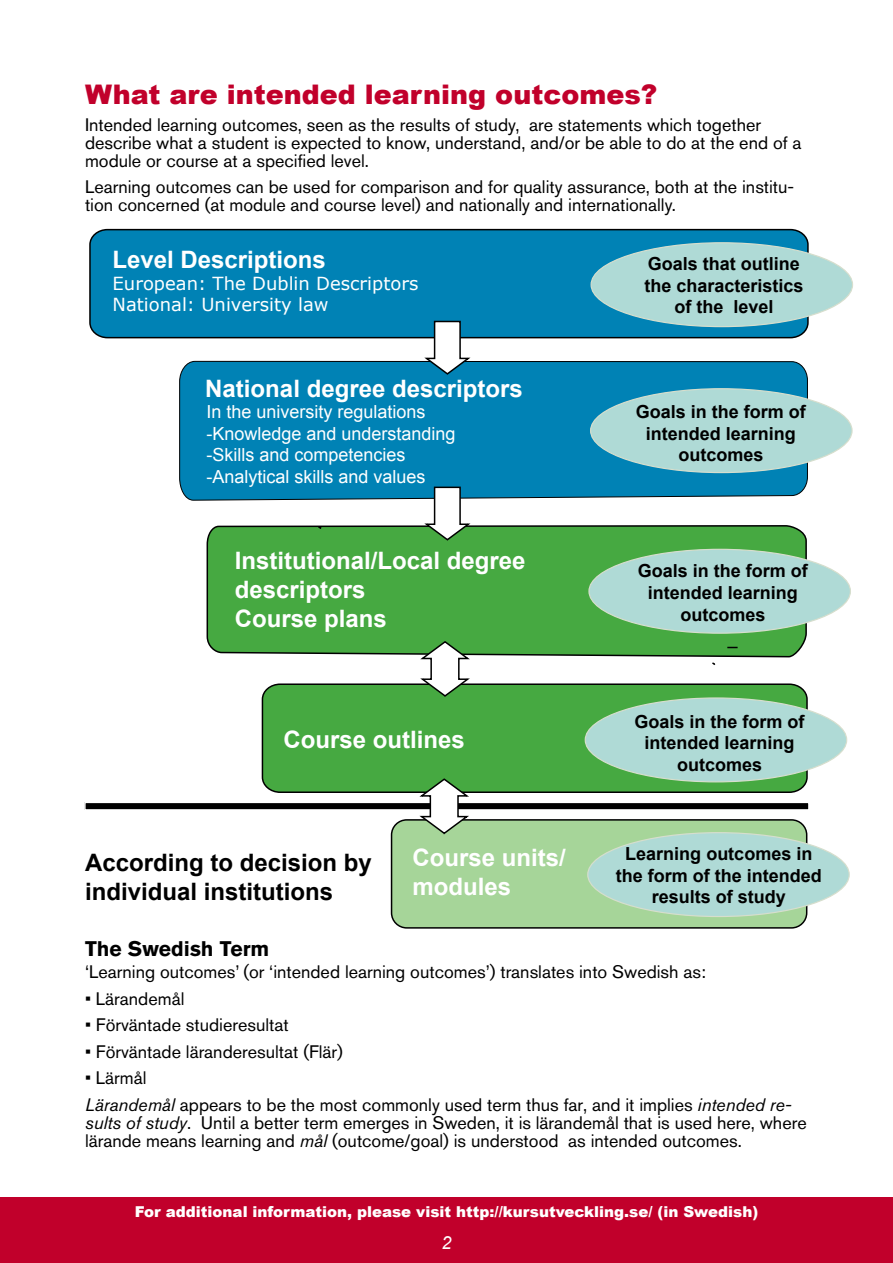
<style>
.page{position:relative;width:893px;height:1263px;background:#fff}
.page>*{position:absolute;margin:0;border:0;box-sizing:border-box;transform-origin:0 0}
.t1{font:900 27px "Arial";color:#c1002b}
.t2{font:700 24px/28.8px "Arial";color:#fff}
.t3{font:700 24px/28.8px "Arial";color:#000}
.t4{font:700 21px "Akzidenz Grotesk BQ";color:#000}
.t5{font:18px/18px "Akzidenz Grotesk BQ";color:#000}
.t6{font:700 18px/21.6px "Arial";color:#000;text-align:center}
.t7{font:18px/21.6px "Arial";color:#fff}
.t8{font:18px/21.6px "Verdana";color:#fff}
.t9{font:900 15px "Arial";color:#fff}
.s1{font-style:italic}
</style>
<div class="page">
<div style="left:0;top:1197px;width:893px;height:66px;background:#c1002b"></div>
<div style="left:392px;top:820px;width:415px;height:108px;background:#a6d599;border-radius:15px"></div>
<div style="left:391px;top:819px;width:416px;height:110px;border:2px solid #000;border-radius:15px"></div>
<svg style="left:261px;top:683px;width:547px;height:110px;background:#46a341"></svg>
<svg style="left:206px;top:525px;width:602px;height:132px;background:#48a544"></svg>
<div style="left:179px;top:361px;width:629px;height:140px;background:#0082b5"></div>
<svg style="left:89px;top:228px;width:720px;height:111px;background:#0680b0"></svg>
<svg style="left:317px;top:525px;width:5px;height:6px"></svg>
<div style="left:591px;top:243px;width:261px;height:84px;background:#afdad6;border-radius:50%"></div>
<div style="left:591px;top:389px;width:261px;height:84px;background:#afdad6;border-radius:50%"></div>
<div style="left:589px;top:549px;width:261px;height:84px;background:#afdad6;border-radius:50%"></div>
<div style="left:585px;top:698px;width:262px;height:84px;background:#afdad6;border-radius:50%"></div>
<div style="left:588px;top:833px;width:261px;height:83px;background:#afdad6;border-radius:50%"></div>
<div style="left:85px;top:802px;width:724px;height:8px;background:#000"></div>
<div style="left:84px;top:802px;width:726px;height:9px;border:2px solid #fff"></div>
<svg style="left:422px;top:320px;width:48px;height:57px"></svg>
<svg style="left:422px;top:486px;width:48px;height:57px"></svg>
<svg style="left:418px;top:639px;width:54px;height:60px"></svg>
<svg style="left:417px;top:776px;width:54px;height:59px"></svg>
<h1 class="t1" style="left:85px;top:75px;width:574px">What are intended learning outcomes?</h1>
<p class="t5" style="left:85px;top:115px;width:718px">Intended learning outcomes, seen as the results of study, are statements which together describe what a student is expected to know, understand, and/or be able to do at the end of a module or course at a specified level.</p>
<p class="t5" style="left:85px;top:178px;width:711px">Learning outcomes can be used for comparison and for quality assurance, both at the institu&shy;tion concerned (at module and course level) and nationally and internationally.</p>
<h2 class="t2" style="left:113px;top:246px;width:215px">Level Descriptions</h2>
<p class="t8" style="left:113px;top:272px;width:307px">European: The Dublin Descriptors<br>National: University law</p>
<h2 class="t2" style="left:205px;top:375px;width:319px">National degree descriptors</h2>
<p class="t7" style="left:206px;top:401px;width:251px">In the university regulations -Knowledge and understanding -Skills and competencies -Analytical skills and values</p>
<h2 class="t2" style="left:235px;top:547px;width:292px">Institutional/Local degree descriptors<br>Course plans</h2>
<h2 class="t2" style="left:283px;top:726px;width:183px">Course outlines</h2>
<h2 class="t3" style="left:85px;top:849px;width:288px">According to decision by individual institutions</h2>
<h2 class="t2" style="left:412px;top:844px;width:155px">Course units/ modules</h2>
<p class="t6" style="left:644px;top:254px;width:161px">Goals that outline the characteristics of the level</p>
<p class="t6" style="left:636px;top:402px;width:172px">Goals in the form of intended learning outcomes</p>
<p class="t6" style="left:638px;top:561px;width:172px">Goals in the form of intended learning outcomes</p>
<p class="t6" style="left:634px;top:711px;width:172px">Goals in the form of intended learning outcomes</p>
<p class="t6" style="left:616px;top:843px;width:208px">Learning outcomes in the form of the intended results of study</p>
<p class="t4" style="left:85px;top:936px;width:186px">The Swedish Term</p>
<p class="t5" style="left:85px;top:963px;width:622px">‘Learning outcomes’ (or ‘intended learning outcomes’) translates into Swedish as:</p>
<p class="t5" style="left:85px;top:989px;width:101px">• Lärandemål</p>
<p class="t5" style="left:85px;top:1016px;width:205px">• Förväntade studieresultat</p>
<p class="t5" style="left:85px;top:1042px;width:259px">• Förväntade läranderesultat (Flär)</p>
<p class="t5" style="left:85px;top:1064px;width:708px;line-height:26.5px">• Lärmål<br><span class="s1">Lärandemål</span> appears to be the most commonly used term thus far, and it implies <span class="s1">intended re-</span></p>
<p class="t5" style="left:85px;top:1113px;width:723px"><span class="s1">sults of study</span>. Until a better term emerges in Sweden, it is lärandemål that is used here, where lärande means learning and <span class="s1">mål</span> (outcome/goal) is understood as intended outcomes.</p>
<p class="t9" style="left:135px;top:1201px;width:625px">For additional information, please visit http://kursutveckling.se/ (in Swedish)</p>
</div>
